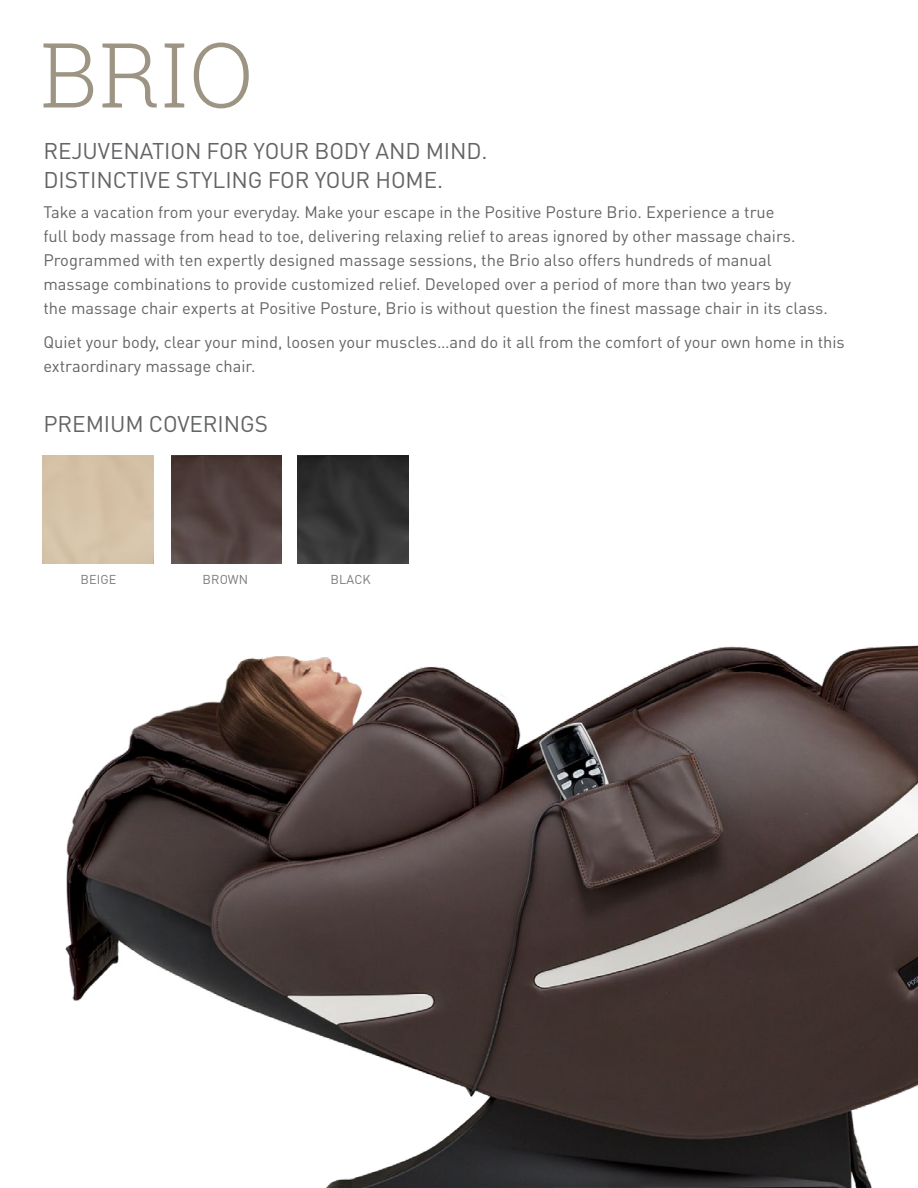
<style>
.page{position:relative;width:918px;height:1188px;background:#fff}
.page>*{position:absolute;margin:0;border:0;box-sizing:border-box;transform-origin:0 0}
.t1{font:300 90px "Roboto Slab";color:#9d9483}
.t2{font:22.5px/28.5px "DIN Pro";letter-spacing:-.005em;color:#636466}
.t3{font:16.5px/24px "DIN Pro";color:#636466}
.t4{font:12.75px "DIN Pro";letter-spacing:.01em;color:#797b7d}
</style>
<div class="page">
<img style="left:171px;top:456px;width:111px;height:108px">
<img style="left:298px;top:456px;width:110px;height:108px">
<img style="left:65px;top:645px;width:853px;height:543px">
<h1 class="t1" style="left:40px;top:13px;width:215px">BRIO</h1>
<h2 class="t2" style="left:44px;top:136px;width:445px">REJUVENATION FOR YOUR BODY AND MIND.<br>DISTINCTIVE STYLING FOR YOUR HOME.</h2>
<p class="t3" style="left:43px;top:199px;width:786px">Take a vacation from your everyday. Make your escape in the Positive Posture Brio. Experience a true<br>full body massage from head to toe, delivering relaxing relief to areas ignored by other massage chairs.<br>Programmed with ten expertly designed massage sessions, the Brio also offers hundreds of manual massage combinations to provide customized relief. Developed over a period of more than two years by<br>the massage chair experts at Positive Posture, Brio is without question the finest massage chair in its class.</p>
<p class="t3" style="left:43px;top:329px;width:803px">Quiet your body, clear your mind, loosen your muscles…and do it all from the comfort of your own home in this extraordinary massage chair.</p>
<h2 class="t2" style="left:44px;top:409px;width:226px">PREMIUM COVERINGS</h2>
<p class="t4" style="left:80px;top:571px;width:38px">BEIGE</p>
<p class="t4" style="left:203px;top:571px;width:47px">BROWN</p>
<p class="t4" style="left:330px;top:571px;width:42px">BLACK</p>
</div>
